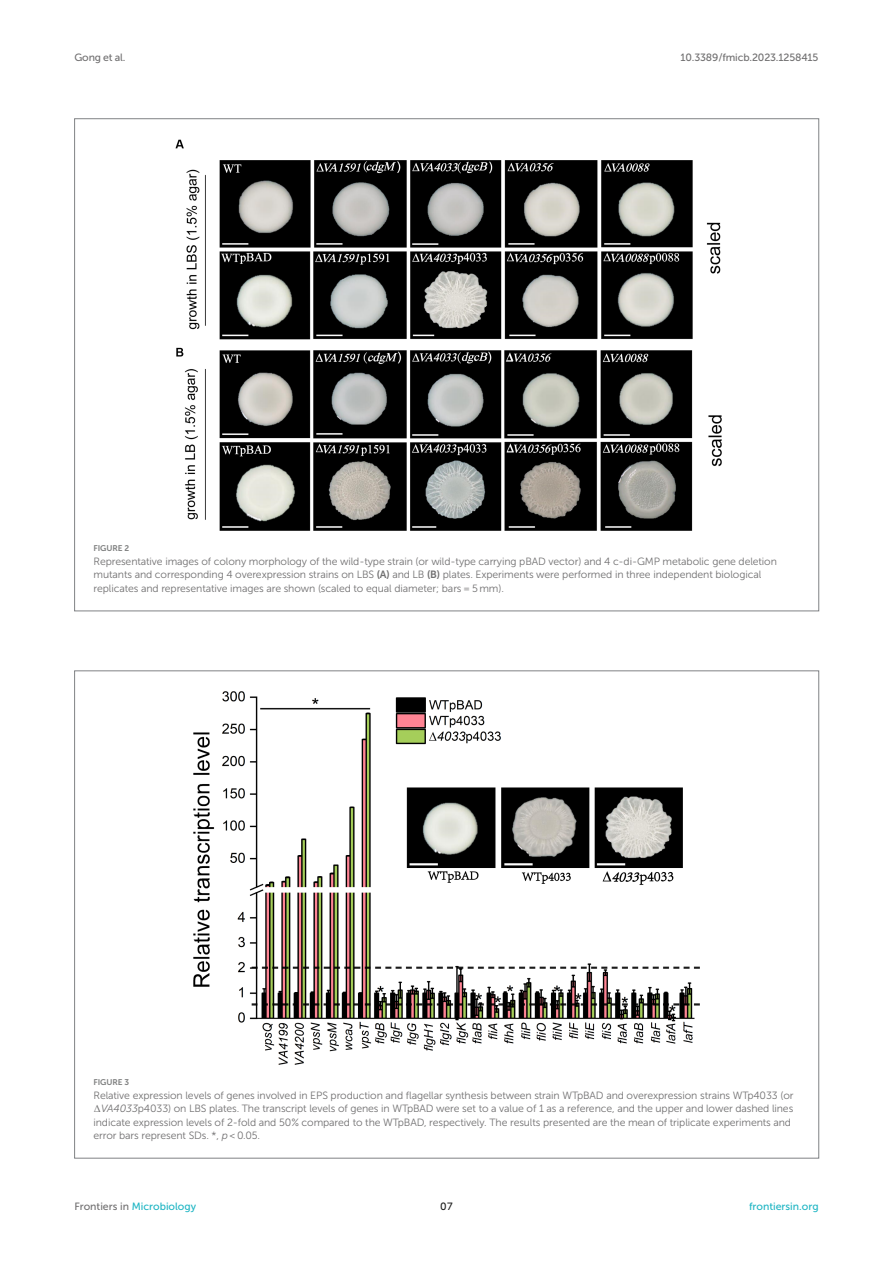
<style>
.page{position:relative;width:893px;height:1263px;background:#fff}
.page>*{position:absolute;margin:0;border:0;box-sizing:border-box;transform-origin:0 0}
.FIG_LEG{font:10.5px/13.5px "Museo Sans 300";letter-spacing:-.01em;color:#706f70}
.t1{font:10.5px "Museo Sans 500";color:#1db5c3}
.t2{font:10.5px "Museo Sans 500";letter-spacing:-.015em;color:#706f70}
.t3{font:10.5px "Museo Sans 500";color:#1b1c1b}
.FIG_HD{font:8.25px "Museo Sans 700";letter-spacing:-.01em;color:#7e7f7f}
.s1{font-family:"Museo Sans 700"}
.s2{font-family:"STIX General"}
.s3{font-style:italic}
.s4{color:#706f70}
</style>
<div class="page">
<img style="left:175px;top:139px;width:547px;height:392px">
<img style="left:193px;top:691px;width:507px;height:374px">
<p class="t2" style="left:74px;top:51px;width:53px">Gong et al.</p>
<p class="t2" style="left:680px;top:51px;width:139px">10.3389/fmicb.2023.1258415</p>
<p class="FIG_HD" style="left:94px;top:544px;width:37px">FIGURE 2</p>
<p class="FIG_LEG" style="left:94px;top:555px;width:685px">Representative images of colony morphology of the wild-type strain (or wild-type carrying pBAD vector) and 4 c-di-GMP metabolic gene deletion mutants and corresponding 4 overexpression strains on LBS <span class="s1">(A)</span> and LB <span class="s1">(B)</span> plates. Experiments were performed in three independent biological replicates and representative images are shown (scaled to equal diameter; bars = 5 mm).</p>
<p class="FIG_HD" style="left:94px;top:1078px;width:37px">FIGURE 3</p>
<p class="FIG_LEG" style="left:94px;top:1088px;width:701px">Relative expression levels of genes involved in EPS production and flagellar synthesis between strain WTpBAD and overexpression strains WTp4033 (or <span class="s2">∆</span><span class="s3">VA4033</span>p4033) on LBS plates. The transcript levels of genes in WTpBAD were set to a value of 1 as a reference, and the upper and lower dashed lines indicate expression levels of 2-fold and 50% compared to the WTpBAD, respectively. The results presented are the mean of triplicate experiments and error bars represent SDs. *, <span class="s3">p</span> &lt; 0.05.</p>
<p class="t1" style="left:74px;top:1200px;width:123px"><span class="s4">Frontiers in</span> Microbiology</p>
<p class="t3" style="left:440px;top:1200px;width:14px">07</p>
<p class="t1" style="left:749px;top:1200px;width:71px">frontiersin.org</p>
</div>
